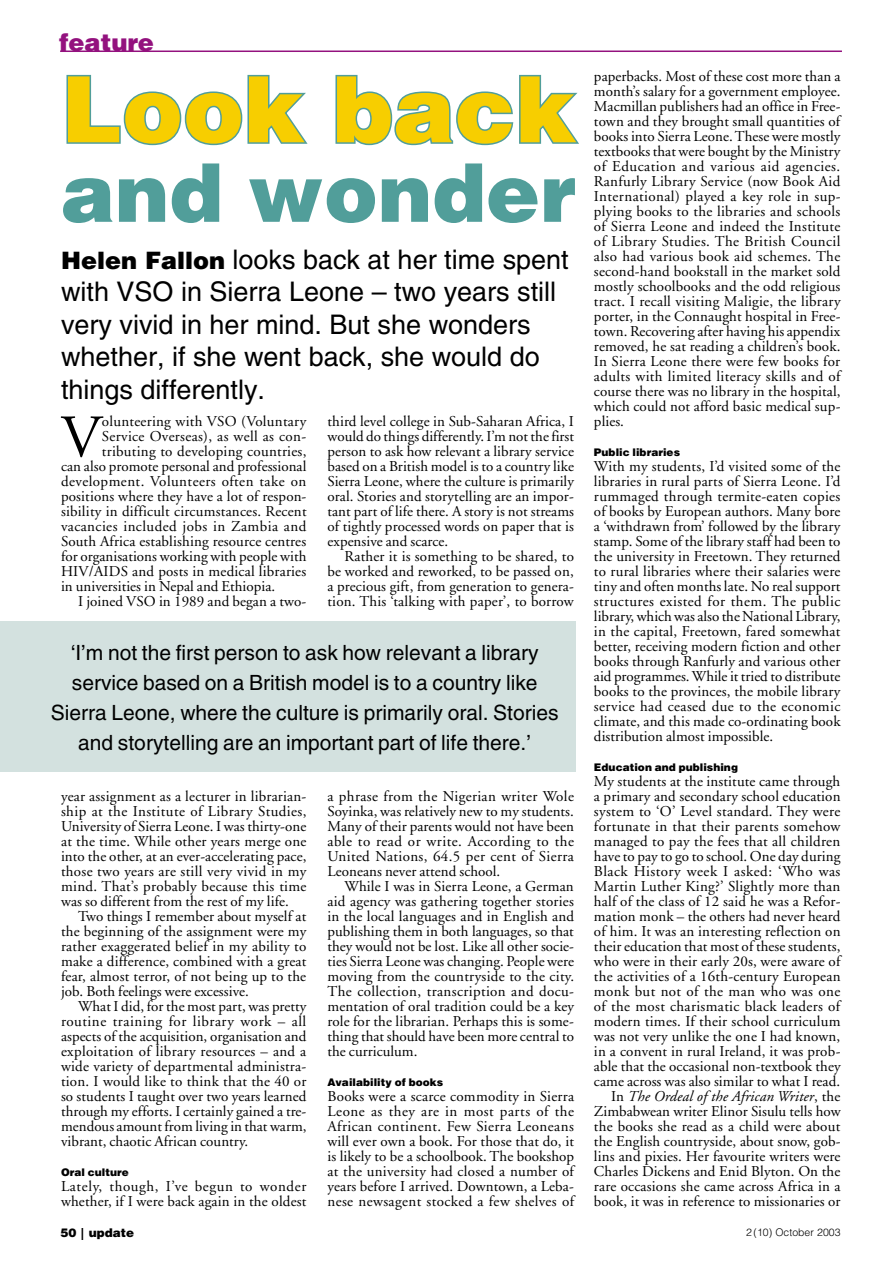
<style>
.page{position:relative;width:893px;height:1263px;background:#fff}
.page>*{position:absolute;margin:0;border:0;box-sizing:border-box;transform-origin:0 0}
.A_Heading_40pt{font:900 91.5px "Helvetica";color:#f7ce00}
.A_Heading_40pt-2{font:900 81px "Helvetica";color:#519e9a}
.Text_Justified_1st_P{font:60.3px "Adobe Garamond";color:#000}
.Intro18pt{font:27px/32.5px "Helvetica";color:#000}
.Page_navi{font:900 24px "Helvetica";color:#93117e}
.t1{font:21px/30px "Helvetica";color:#000;text-align:center}
.Text_Justified_Even{font:15px/15px "Adobe Garamond";letter-spacing:.01em;color:#000;text-align:justify}
.Text_Justified_Inden{font:15px/15px "Adobe Garamond";letter-spacing:.005em;color:#000;text-align:justify}
.Text_Justified_1st_P-2{font:15px "Adobe Garamond";letter-spacing:.015em;color:#000}
.t2{font:900 12px "Helvetica";color:#000}
.Text_Bold_R_L{font:900 10.5px "Helvetica";letter-spacing:.005em;color:#000}
.t3{font:300 10.5px "Helvetica";color:#000}
.s1{font-weight:900;font-size:24px}
.s2{font-style:italic}
</style>
<div class="page">
<hr style="left:60px;top:51px;width:782px;height:1px;background:#93117e">
<svg style="left:66px;top:74px;width:242px;height:72px"></svg>
<svg style="left:335px;top:74px;width:244px;height:72px"></svg>
<div style="left:0;top:621px;width:575px;height:150px;background:#d3e1df"></div>
<p class="Page_navi" style="left:59px;top:27px;width:96px">feature</p>
<p class="A_Heading_40pt" style="left:61px;top:50px;width:517px">Look back</p>
<p class="A_Heading_40pt-2" style="left:61px;top:140px;width:516px">and wonder</p>
<p class="Intro18pt" style="left:61px;top:243px;width:509px"><span class="s1">Helen Fallon</span> looks back at her time spent with VSO in Sierra Leone – two years still very vivid in her mind. But she wonders whether, if she went back, she would do things differently.</p>
<p class="Text_Justified_1st_P" style="left:61px;top:405px;width:42px">V</p>
<p class="Text_Justified_1st_P-2" style="left:102px;top:413px;width:206px">olunteering with VSO (Voluntary</p>
<p class="Text_Justified_1st_P-2" style="left:102px;top:428px;width:206px">Service Overseas), as well as con-</p>
<p class="Text_Justified_1st_P-2" style="left:102px;top:443px;width:206px">tributing to developing countries,</p>
<p class="Text_Justified_1st_P-2" style="left:61px;top:458px;width:247px">can also promote personal and professional</p>
<p class="Text_Justified_1st_P-2" style="left:61px;top:473px;width:247px">development. Volunteers often take on</p>
<p class="Text_Justified_1st_P-2" style="left:61px;top:488px;width:247px">positions where they have a lot of respon-</p>
<p class="Text_Justified_1st_P-2" style="left:61px;top:503px;width:247px">sibility in difficult circumstances. Recent</p>
<p class="Text_Justified_1st_P-2" style="left:61px;top:518px;width:247px">vacancies included jobs in Zambia and</p>
<p class="Text_Justified_1st_P-2" style="left:61px;top:533px;width:247px">South Africa establishing resource centres</p>
<p class="Text_Justified_1st_P-2" style="left:61px;top:548px;width:247px">for organisations working with people with</p>
<p class="Text_Justified_1st_P-2" style="left:61px;top:563px;width:247px">HIV/AIDS and posts in medical libraries</p>
<p class="Text_Justified_1st_P-2" style="left:61px;top:578px;width:216px">in universities in Nepal and Ethiopia.</p>
<p class="Text_Justified_Inden" style="left:78px;top:594px;width:230px">I joined VSO in 1989 and began a two-</p>
<p class="Text_Justified_Even" style="left:327px;top:414px;width:248px">third level college in Sub-Saharan Africa, I would do things differently. I’m not the first person to ask how relevant a library service based on a British model is to a country like Sierra Leone, where the culture is primarily oral. Stories and storytelling are an impor&shy;tant part of life there. A story is not streams of tightly processed words on paper that is expensive and scarce.</p>
<p class="Text_Justified_Inden" style="left:327px;top:549px;width:248px;text-indent:17px">Rather it is something to be shared, to be worked and reworked, to be passed on, a precious gift, from generation to genera&shy;tion. This ‘talking with paper’, to borrow</p>
<p class="t1" style="left:51px;top:638px;width:509px">‘I’m not the first person to ask how relevant a library service based on a British model is to a country like Sierra Leone, where the culture is primarily oral. Stories and storytelling are an important part of life there.’</p>
<p class="Text_Justified_Inden" style="left:61px;top:789px;width:247px">year assignment as a lecturer in librarian&shy;ship at the Institute of Library Studies, University of Sierra Leone. I was thirty-one at the time. While other years merge one into the other, at an ever-accelerating pace, those two years are still very vivid in my mind. That’s probably because this time was so different from the rest of my life.</p>
<p class="Text_Justified_Inden" style="left:61px;top:909px;width:247px;text-indent:17px">Two things I remember about myself at the beginning of the assignment were my rather exaggerated belief in my ability to make a difference, combined with a great fear, almost terror, of not being up to the job. Both feelings were excessive.</p>
<p class="Text_Justified_Inden" style="left:61px;top:999px;width:247px;text-indent:17px">What I did, for the most part, was pretty routine training for library work – all aspects of the acquisition, organisation and exploitation of library resources – and a wide variety of departmental administra&shy;tion. I would like to think that the 40 or so students I taught over two years learned through my efforts. I certainly gained a tre&shy;mendous amount from living in that warm, vibrant, chaotic African country.</p>
<p class="Text_Bold_R_L" style="left:61px;top:1166px;width:69px">Oral culture</p>
<p class="Text_Justified_Even" style="left:61px;top:1179px;width:247px">Lately, though, I’ve begun to wonder whether, if I were back again in the oldest</p>
<p class="Text_Justified_Inden" style="left:327px;top:789px;width:248px">a phrase from the Nigerian writer Wole Soyinka, was relatively new to my students.<br>Many of their parents would not have been able to read or write. According to the United Nations, 64.5 per cent of Sierra Leoneans never attend school.</p>
<p class="Text_Justified_Inden" style="left:327px;top:879px;width:248px;text-indent:17px">While I was in Sierra Leone, a German aid agency was gathering together stories in the local languages and in English and publishing them in both languages, so that they would not be lost. Like all other socie&shy;ties Sierra Leone was changing. People were moving from the countryside to the city.<br>The collection, transcription and docu&shy;mentation of oral tradition could be a key role for the librarian. Perhaps this is some&shy;thing that should have been more central to the curriculum.</p>
<p class="Text_Bold_R_L" style="left:327px;top:1076px;width:117px">Availability of books</p>
<p class="Text_Justified_Even" style="left:327px;top:1089px;width:248px">Books were a scarce commodity in Sierra Leone as they are in most parts of the African continent. Few Sierra Leoneans will ever own a book. For those that do, it is likely to be a schoolbook. The bookshop at the university had closed a number of years before I arrived. Downtown, a Leba&shy;nese newsagent stocked a few shelves of</p>
<p class="Text_Justified_Even" style="left:594px;top:69px;width:248px">paperbacks. Most of these cost more than a month’s salary for a government employee.<br>Macmillan publishers had an office in Free&shy;town and they brought small quantities of books into Sierra Leone. These were mostly textbooks that were bought by the Ministry of Education and various aid agencies.<br>Ranfurly Library Service (now Book Aid International) played a key role in sup&shy;plying books to the libraries and schools of Sierra Leone and indeed the Institute of Library Studies. The British Council also had various book aid schemes. The second-hand bookstall in the market sold mostly schoolbooks and the odd religious tract. I recall visiting Maligie, the library porter, in the Connaught hospital in Free&shy;town. Recovering after having his appendix removed, he sat reading a children’s book.<br>In Sierra Leone there were few books for adults with limited literacy skills and of course there was no library in the hospital, which could not afford basic medical sup&shy;plies.</p>
<p class="Text_Bold_R_L" style="left:594px;top:446px;width:88px">Public libraries</p>
<p class="Text_Justified_Even" style="left:594px;top:459px;width:248px">With my students, I’d visited some of the libraries in rural parts of Sierra Leone. I’d rummaged through termite-eaten copies of books by European authors. Many bore a ‘withdrawn from’ followed by the library stamp. Some of the library staff had been to the university in Freetown. They returned to rural libraries where their salaries were tiny and often months late. No real support structures existed for them. The public library, which was also the National Library, in the capital, Freetown, fared somewhat better, receiving modern fiction and other books through Ranfurly and various other aid programmes. While it tried to distribute books to the provinces, the mobile library service had ceased due to the economic climate, and this made co-ordinating book distribution almost impossible.</p>
<p class="Text_Bold_R_L" style="left:594px;top:761px;width:146px">Education and publishing</p>
<p class="Text_Justified_Even" style="left:594px;top:774px;width:248px">My students at the institute came through a primary and secondary school education system to ‘O’ Level standard. They were fortunate in that their parents somehow managed to pay the fees that all children have to pay to go to school. One day during Black History week I asked: ‘Who was Martin Luther King?’ Slightly more than half of the class of 12 said he was a Refor&shy;mation monk – the others had never heard of him. It was an interesting reflection on their education that most of these students, who were in their early 20s, were aware of the activities of a 16th-century European monk but not of the man who was one of the most charismatic black leaders of modern times. If their school curriculum was not very unlike the one I had known, in a convent in rural Ireland, it was prob&shy;able that the occasional non-textbook they came across was also similar to what I read.</p>
<p class="Text_Justified_Inden" style="left:594px;top:1089px;width:248px;text-indent:17px">In <span class="s2">The Ordeal of the African Writer</span>, the Zimbabwean writer Elinor Sisulu tells how the books she read as a child were about the English countryside, about snow, gob&shy;lins and pixies. Her favourite writers were Charles Dickens and Enid Blyton. On the rare occasions she came across Africa in a book, it was in reference to missionaries or</p>
<p class="t2" style="left:61px;top:1224px;width:75px">50 | update</p>
<p class="t3" style="left:746px;top:1226px;width:96px">2 (10) October 2003</p>
</div>
